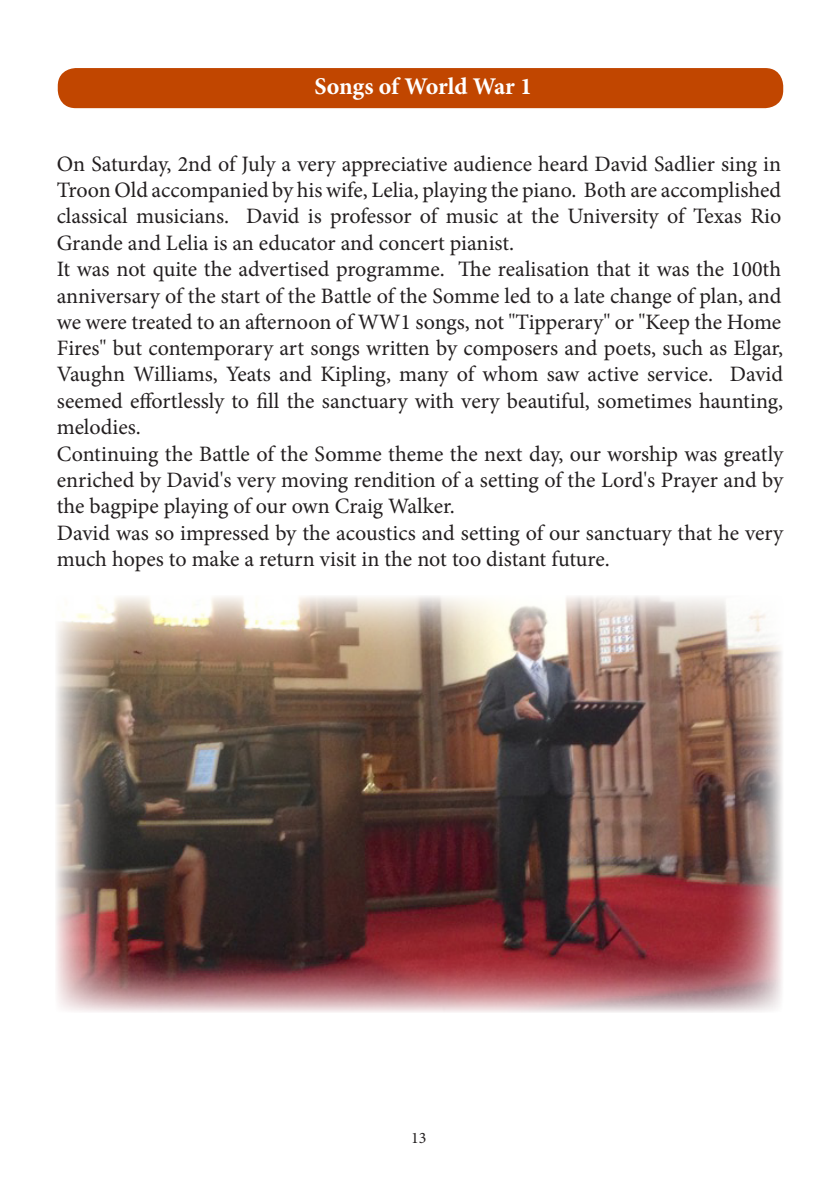
<style>
.page{position:relative;width:840px;height:1191px;background:#fff}
.page>*{position:absolute;margin:0;border:0;box-sizing:border-box;transform-origin:0 0}
.t1{font:700 24px "Minion Pro";letter-spacing:-.01em;color:#fff}
.t2{font:22px/26.4px "Minion Pro";letter-spacing:-.005em;color:#231f20;text-align:justify}
.t3{font:16px "Minion Pro";color:#231f20}
</style>
<div class="page">
<div style="left:58px;top:68px;width:724px;height:40px;background:#c14600;border-radius:18px"></div>
<img style="left:56px;top:596px;width:726px;height:416px">
<p class="t1" style="left:314px;top:69px;width:219px">Songs of World War 1</p>
<p class="t2" style="left:57px;top:150px;width:725px">On Saturday, 2nd of July a very appreciative audience heard David Sadlier sing in Troon Old accompanied by his wife, Lelia, playing the piano. Both are accomplished classical musicians. David is professor of music at the University of Texas Rio Grande and Lelia is an educator and concert pianist.</p>
<p class="t2" style="left:57px;top:256px;width:727px">It was not quite the advertised programme. The realisation that it was the 100th anniversary of the start of the Battle of the Somme led to a late change of plan, and we were treated to an afternoon of WW1 songs, not "Tipperary" or "Keep the Home Fires" but contemporary art songs written by composers and poets, such as Elgar, Vaughn Williams, Yeats and Kipling, many of whom saw active service. David seemed effortlessly to fill the sanctuary with very beautiful, sometimes haunting, melodies.</p>
<p class="t2" style="left:57px;top:440px;width:727px">Continuing the Battle of the Somme theme the next day, our worship was greatly enriched by David's very moving rendition of a setting of the Lord's Prayer and by the bagpipe playing of our own Craig Walker.</p>
<p class="t2" style="left:57px;top:519px;width:727px">David was so impressed by the acoustics and setting of our sanctuary that he very much hopes to make a return visit in the not too distant future.</p>
<p class="t3" style="left:411px;top:1127px;width:17px">13</p>
</div>
